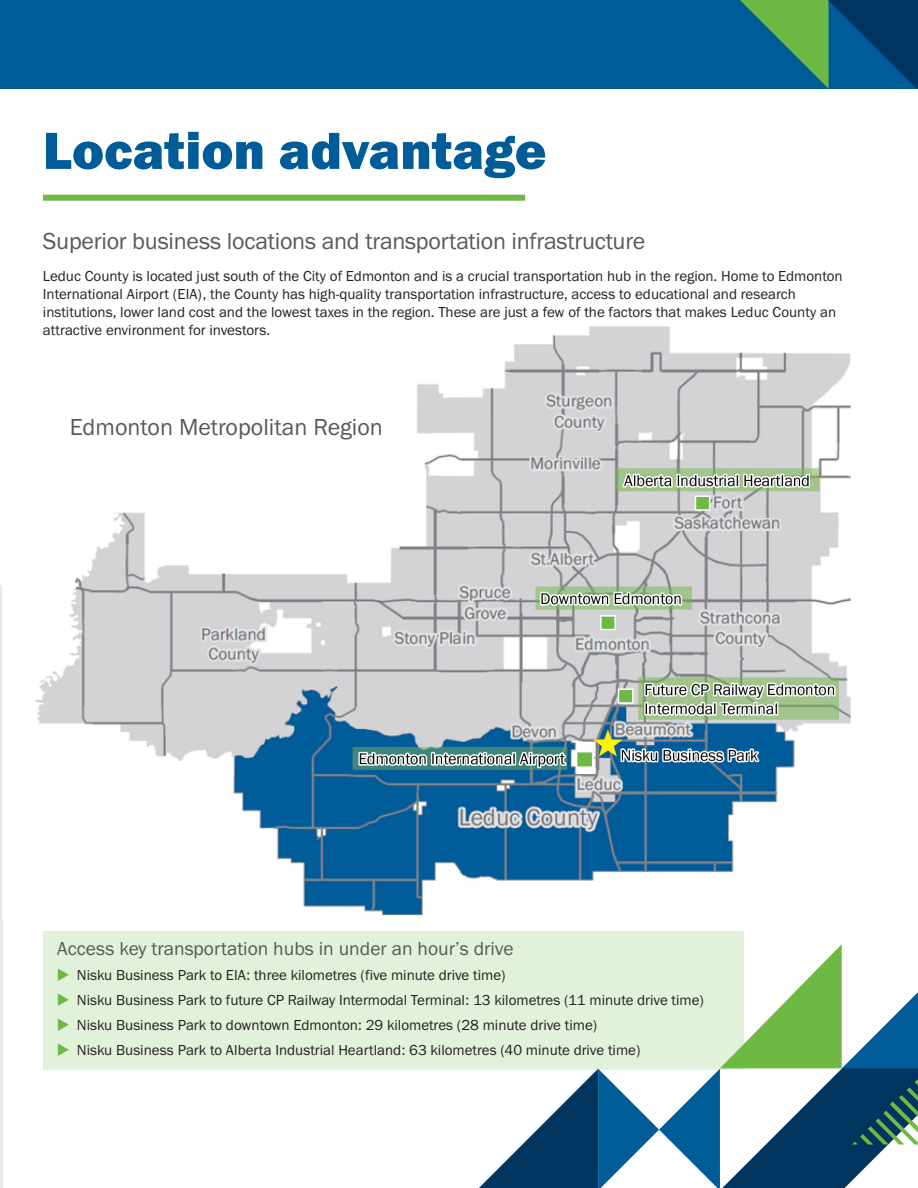
<style>
.page{position:relative;width:918px;height:1188px;background:#fff}
.page>*{position:absolute;margin:0;border:0;box-sizing:border-box;transform-origin:0 0}
.t1{font:54px "Franklin Gothic URW Hea";color:#005c98}
.Subhead_1{font:24px "Franklin Gothic URW Boo";letter-spacing:-.01em;color:#58595b}
.Subhead_1-2{font:19.5px "Franklin Gothic URW Boo";color:#58595b}
.Body_copy{font:15px/18px "Franklin Gothic URW Boo";color:#231f20}
</style>
<div class="page">
<div style="left:0;top:0;width:918px;height:88px;background:#005c98"></div>
<svg style="left:713px;top:0;width:205px;height:89px"></svg>
<hr style="left:0;top:585px;width:2px;height:603px;background:#231f20">
<div style="left:43px;top:195px;width:482px;height:6px;background:#6eb844"></div>
<img style="left:35px;top:326px;width:816px;height:590px">
<div style="left:43px;top:931px;width:701px;height:138px;background:#e2f1da"></div>
<svg style="left:477px;top:944px;width:441px;height:244px"></svg>
<p class="t1" style="left:43px;top:116px;width:505px">Location advantage</p>
<p class="Subhead_1" style="left:43px;top:226px;width:604px">Superior business locations and transportation infrastructure</p>
<p class="Body_copy" style="left:43px;top:267px;width:801px">Leduc County is located just south of the City of Edmonton and is a crucial transportation hub in the region. Home to Edmonton International Airport (EIA), the County has high-quality transportation infrastructure, access to educational and research institutions, lower land cost and the lowest taxes in the region. These are just a few of the factors that makes Leduc County an attractive environment for investors.</p>
<p class="Subhead_1" style="left:70px;top:412px;width:314px">Edmonton Metropolitan Region</p>
<p class="Subhead_1-2" style="left:57px;top:936px;width:458px">Access key transportation hubs in under an hour’s drive</p>
<p class="Body_copy" style="left:77px;top:966px;width:430px">Nisku Business Park to EIA: three kilometres (five minute drive time)</p>
<p class="Body_copy" style="left:77px;top:991px;width:629px">Nisku Business Park to future CP Railway Intermodal Terminal: 13 kilometres (11 minute drive time)</p>
<p class="Body_copy" style="left:77px;top:1016px;width:522px">Nisku Business Park to downtown Edmonton: 29 kilometres (28 minute drive time)</p>
<p class="Body_copy" style="left:77px;top:1040px;width:565px">Nisku Business Park to Alberta Industrial Heartland: 63 kilometres (40 minute drive time)</p>
</div>
